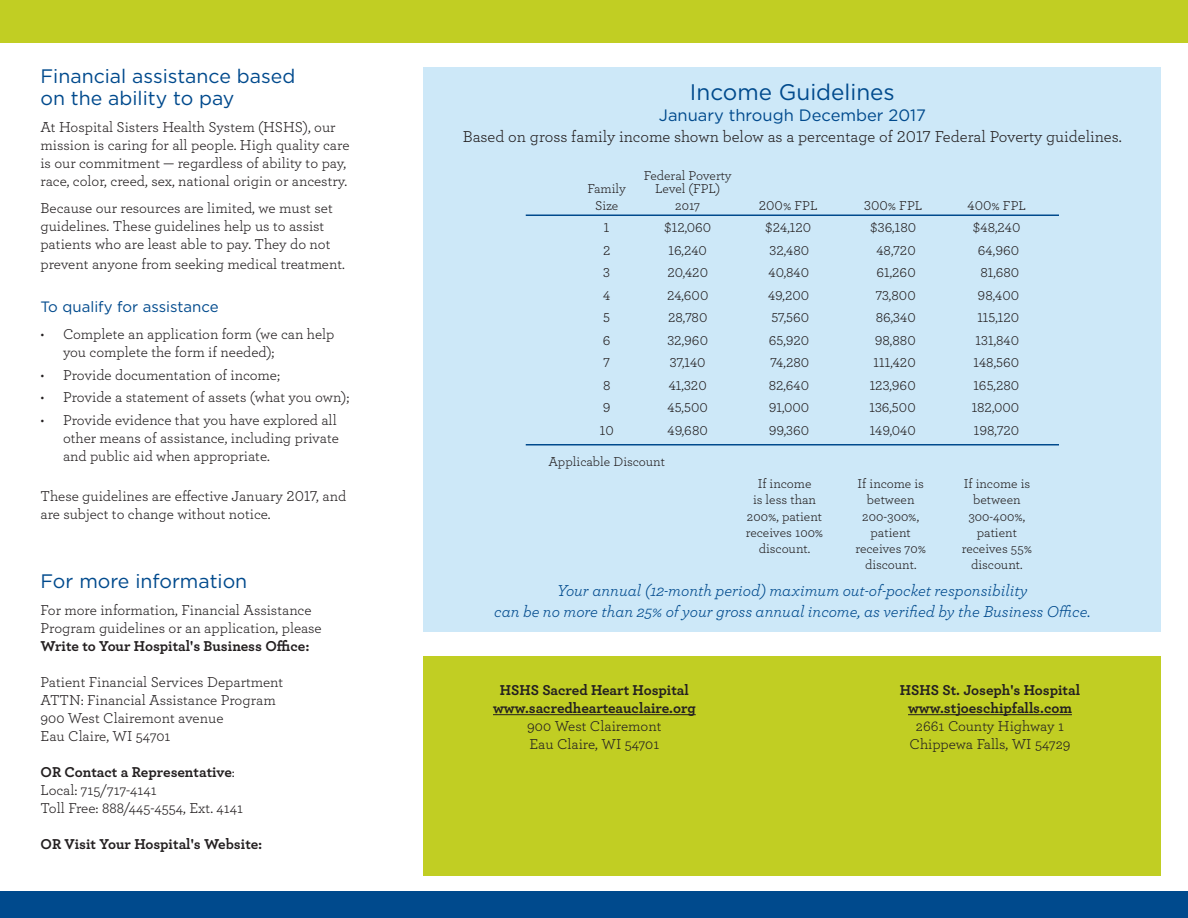
<style>
.page{position:relative;width:1188px;height:918px;background:#fff}
.page>*{position:absolute;margin:0;border:0;box-sizing:border-box;transform-origin:0 0}
.t1{font:22.5px "Gotham";color:#004a8d}
.subhead_1{font:19.5px "Gotham";color:#004a8d}
.t2{font:italic 16.5px "Archer";color:#004a8d}
.t3{font:16.5px "Archer";color:#231f20}
.t4{font:16.5px "Gotham";color:#004a8d}
.t5{font:15px/18px "Archer";color:#231f20}
.t6{font:700 15px "Archer";color:#231f20}
.subhead_1-2{font:15px "Gotham";color:#004a8d}
.t7{font:13.5px/16.2px "Archer";color:#231f20;text-align:center}
.s1{font-weight:700}
.s2{font-weight:400}
</style>
<div class="page">
<div style="left:424px;top:67px;width:737px;height:565px;background:#cde8f8"></div>
<div style="left:0;top:0;width:1188px;height:42px;background:#c1ce23"></div>
<div style="left:0;top:891px;width:1188px;height:27px;background:#004a8d"></div>
<div style="left:424px;top:657px;width:737px;height:219px;background:#c1ce23"></div>
<hr style="left:493px;top:714px;width:203px;height:1px;background:#231f20">
<hr style="left:908px;top:714px;width:164px;height:1px;background:#231f20">
<hr style="left:526px;top:214px;width:533px;height:2px;background:#004a8d">
<hr style="left:526px;top:444px;width:533px;height:2px;background:#004a8d">
<p class="subhead_1" style="left:40px;top:64px;width:256px">Financial assistance based</p>
<p class="subhead_1" style="left:40px;top:86px;width:196px">on the ability to pay</p>
<p class="t5" style="left:40px;top:118px;width:311px">At Hospital Sisters Health System (HSHS), our mission is caring for all people. High quality care is our commitment — regardless of ability to pay, race, color, creed, sex, national origin or ancestry.</p>
<p class="t5" style="left:40px;top:199px;width:294px">Because our resources are limited, we must set guidelines. These guidelines help us to assist patients who are least able to pay. They do not</p>
<p class="t5" style="left:40px;top:254px;width:306px">prevent anyone from seeking medical treatment.</p>
<p class="subhead_1-2" style="left:40px;top:298px;width:180px">To qualify for assistance</p>
<p class="t5" style="left:63px;top:325px;width:273px;text-indent:-22px">• Complete an application form (we can help you complete the form if needed);</p>
<p class="t5" style="left:40px;top:365px;width:241px">• Provide documentation of income;</p>
<p class="t5" style="left:40px;top:388px;width:311px">• Provide a statement of assets (what you own);</p>
<p class="t5" style="left:63px;top:410px;width:277px;text-indent:-22px">• Provide evidence that you have explored all other means of assistance, including private and public aid when appropriate.</p>
<p class="t5" style="left:40px;top:487px;width:307px">These guidelines are effective January 2017, and are subject to change without notice.</p>
<p class="subhead_1" style="left:40px;top:568px;width:208px">For more information</p>
<p class="t5" style="left:40px;top:600px;width:283px">For more information, Financial Assistance<br>Program guidelines or an application, please<br><span class="s1">Write to Your Hospital's Business Office:</span></p>
<p class="t5" style="left:40px;top:672px;width:244px">Patient Financial Services Department</p>
<p class="t5" style="left:40px;top:690px;width:237px">ATTN: Financial Assistance Program</p>
<p class="t5" style="left:40px;top:708px;width:185px">900 West Clairemont avenue</p>
<p class="t5" style="left:40px;top:726px;width:132px">Eau Claire, WI 54701</p>
<p class="t6" style="left:40px;top:760px;width:196px">OR Contact a Representative<span class="s2">:</span></p>
<p class="t5" style="left:40px;top:780px;width:118px">Local: 715/717-4141</p>
<p class="t5" style="left:40px;top:798px;width:204px">Toll Free: 888/445-4554, Ext. 4141</p>
<p class="t6" style="left:40px;top:832px;width:223px">OR Visit Your Hospital's Website:</p>
<p class="t1" style="left:690px;top:78px;width:206px">Income Guidelines</p>
<p class="t4" style="left:659px;top:105px;width:268px">January through December 2017</p>
<p class="t3" style="left:463px;top:125px;width:661px">Based on gross family income shown below as a percentage of 2017 Federal Poverty guidelines.</p>
<p class="t7" style="left:644px;top:166px;width:90px">Federal Poverty</p>
<p class="t7" style="left:587px;top:180px;width:40px">Family</p>
<p class="t7" style="left:655px;top:180px;width:67px">Level (FPL)</p>
<p class="t7" style="left:595px;top:196px;width:25px">Size</p>
<p class="t7" style="left:675px;top:196px;width:26px">2017</p>
<p class="t7" style="left:759px;top:196px;width:60px">200% FPL</p>
<p class="t7" style="left:864px;top:196px;width:60px">300% FPL</p>
<p class="t7" style="left:967px;top:196px;width:60px">400% FPL</p>
<p class="t7" style="left:604px;top:219px;width:7px">1</p>
<p class="t7" style="left:664px;top:219px;width:49px">$12,060</p>
<p class="t7" style="left:765px;top:219px;width:47px">$24,120</p>
<p class="t7" style="left:870px;top:219px;width:47px">$36,180</p>
<p class="t7" style="left:973px;top:219px;width:49px">$48,240</p>
<p class="t7" style="left:603px;top:241px;width:9px">2</p>
<p class="t7" style="left:668px;top:241px;width:40px">16,240</p>
<p class="t7" style="left:770px;top:241px;width:41px">32,480</p>
<p class="t7" style="left:876px;top:241px;width:41px">48,720</p>
<p class="t7" style="left:978px;top:241px;width:43px">64,960</p>
<p class="t7" style="left:603px;top:264px;width:8px">3</p>
<p class="t7" style="left:667px;top:264px;width:42px">20,420</p>
<p class="t7" style="left:769px;top:264px;width:42px">40,840</p>
<p class="t7" style="left:876px;top:264px;width:41px">61,260</p>
<p class="t7" style="left:980px;top:264px;width:40px">81,680</p>
<p class="t7" style="left:603px;top:286px;width:9px">4</p>
<p class="t7" style="left:667px;top:286px;width:43px">24,600</p>
<p class="t7" style="left:768px;top:286px;width:43px">49,200</p>
<p class="t7" style="left:876px;top:286px;width:41px">73,800</p>
<p class="t7" style="left:978px;top:286px;width:43px">98,400</p>
<p class="t7" style="left:603px;top:309px;width:8px">5</p>
<p class="t7" style="left:668px;top:309px;width:41px">28,780</p>
<p class="t7" style="left:771px;top:309px;width:39px">57,560</p>
<p class="t7" style="left:876px;top:309px;width:42px">86,340</p>
<p class="t7" style="left:977px;top:309px;width:43px">115,120</p>
<p class="t7" style="left:603px;top:331px;width:9px">6</p>
<p class="t7" style="left:667px;top:331px;width:42px">32,960</p>
<p class="t7" style="left:769px;top:331px;width:42px">65,920</p>
<p class="t7" style="left:875px;top:331px;width:42px">98,880</p>
<p class="t7" style="left:976px;top:331px;width:45px">131,840</p>
<p class="t7" style="left:603px;top:354px;width:8px">7</p>
<p class="t7" style="left:670px;top:354px;width:37px">37,140</p>
<p class="t7" style="left:770px;top:354px;width:40px">74,280</p>
<p class="t7" style="left:874px;top:354px;width:44px">111,420</p>
<p class="t7" style="left:974px;top:354px;width:47px">148,560</p>
<p class="t7" style="left:603px;top:376px;width:9px">8</p>
<p class="t7" style="left:669px;top:376px;width:40px">41,320</p>
<p class="t7" style="left:769px;top:376px;width:42px">82,640</p>
<p class="t7" style="left:870px;top:376px;width:48px">123,960</p>
<p class="t7" style="left:973px;top:376px;width:47px">165,280</p>
<p class="t7" style="left:603px;top:399px;width:9px">9</p>
<p class="t7" style="left:668px;top:399px;width:42px">45,500</p>
<p class="t7" style="left:769px;top:399px;width:42px">91,000</p>
<p class="t7" style="left:869px;top:399px;width:48px">136,500</p>
<p class="t7" style="left:972px;top:399px;width:49px">182,000</p>
<p class="t7" style="left:600px;top:421px;width:16px">10</p>
<p class="t7" style="left:668px;top:421px;width:42px">49,680</p>
<p class="t7" style="left:769px;top:421px;width:42px">99,360</p>
<p class="t7" style="left:870px;top:421px;width:47px">149,040</p>
<p class="t7" style="left:974px;top:421px;width:47px">198,720</p>
<p class="t7" style="left:549px;top:453px;width:118px">Applicable Discount</p>
<p class="t7" style="left:746px;top:475px;width:79px">If income<br>is less than<br>200%, patient receives 100% discount.</p>
<p class="t7" style="left:855px;top:475px;width:72px">If income is between<br>200-300%, patient receives 70% discount.</p>
<p class="t7" style="left:962px;top:475px;width:72px">If income is between<br>300-400%, patient receives 55% discount.</p>
<p class="t2" style="left:557px;top:579px;width:472px">Your annual (12-month period) maximum out-of-pocket responsibility</p>
<p class="t2" style="left:494px;top:600px;width:598px">can be no more than 25% of your gross annual income, as verified by the Business Office.</p>
<p class="t6" style="left:500px;top:678px;width:191px">HSHS Sacred Heart Hospital</p>
<p class="t6" style="left:493px;top:696px;width:204px">www.sacredhearteauclaire.org</p>
<p class="t5" style="left:527px;top:716px;width:136px">900 West Clairemont</p>
<p class="t5" style="left:529px;top:734px;width:132px">Eau Claire, WI 54701</p>
<p class="t6" style="left:900px;top:678px;width:182px">HSHS St. Joseph's Hospital</p>
<p class="t6" style="left:908px;top:696px;width:165px">www.stjoeschipfalls.com</p>
<p class="t5" style="left:916px;top:716px;width:150px">2661 County Highway 1</p>
<p class="t5" style="left:910px;top:734px;width:162px">Chippewa Falls, WI 54729</p>
</div>
